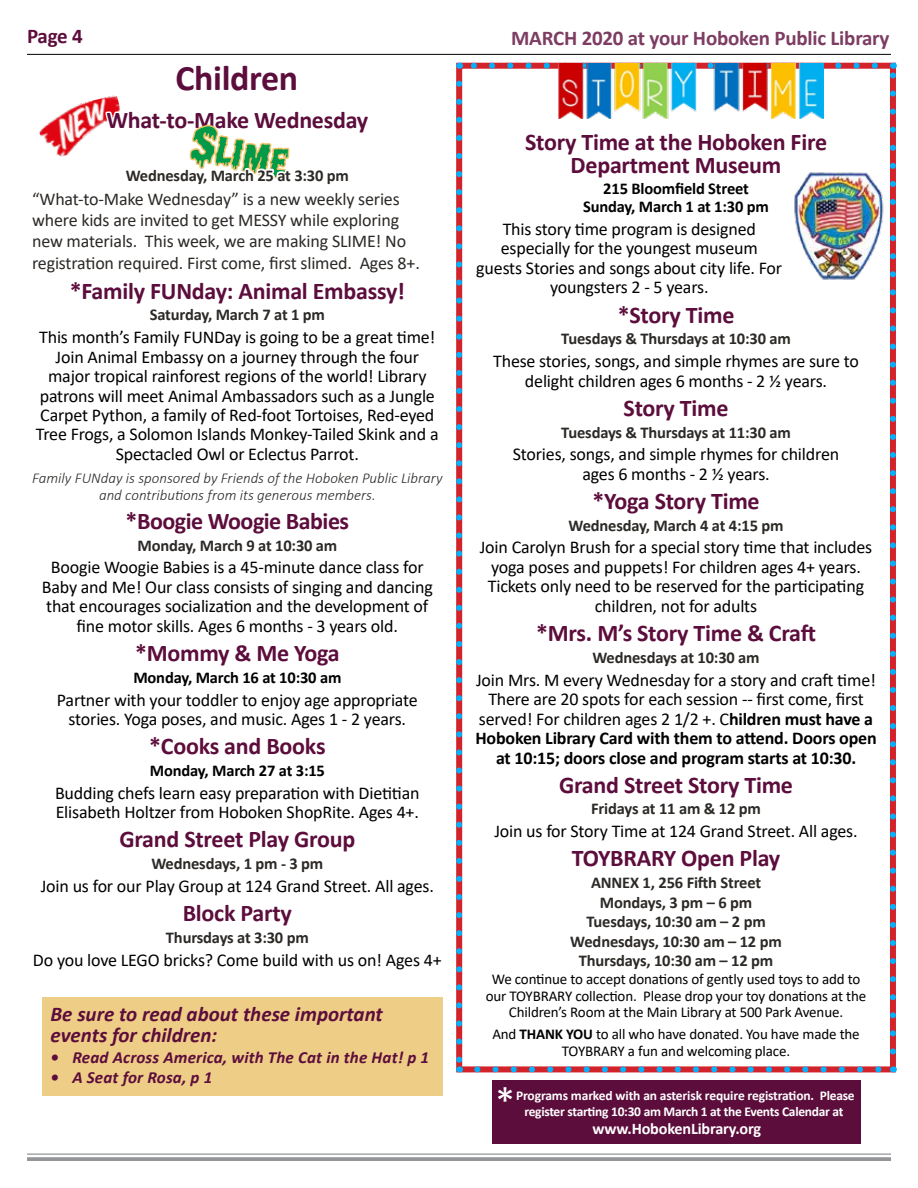
<style>
.page{position:relative;width:918px;height:1188px;background:#fff}
.page>*{position:absolute;margin:0;border:0;box-sizing:border-box;transform-origin:0 0}
.t1{font:40.5px "Calibri";color:#fff}
.t2{font:italic 36.45px "Shlop";color:#009a49;scale:1.39 1}
.t3{font:700 36px "Calibri";letter-spacing:-.01em;color:#5c0d3c}
.t4{font:700 24px/22.5px "Calibri";letter-spacing:-.01em;color:#5c0d3c;text-align:center}
.t5{font:italic 700 21px/21px "Calibri";color:#5c0d3c}
.t6{font:700 21px "Calibri";letter-spacing:-.01em;color:#7d3d63}
.t7{font:700 21px "Calibri";color:#5c0d3c}
.t8{font:18px/19.5px "Calibri";letter-spacing:-.01em;color:#000;text-align:center}
.t9{font:18px/21.5px "Calibri";letter-spacing:-.01em;color:#2c2926}
.t10{font:italic 700 16.95px "Calibri";letter-spacing:.01em;color:#5c0d3c}
.t11{font:700 16.5px/19.5px "Calibri";letter-spacing:-.01em;color:#2c2926;text-align:center}
.t12{font:700 16.5px/18px "Calibri";letter-spacing:-.01em;color:#000;text-align:center}
.t13{font:700 16.2px "Calibri";letter-spacing:-.01em;color:#fff}
.t14{font:15px/16.5px "Calibri";letter-spacing:-.01em;color:#000;text-align:center}
.t15{font:italic 300 15px/16.5px "Calibri";color:#2c2926;text-align:center}
.t16{font:700 13.5px/16.2px "Calibri";letter-spacing:-.02em;color:#fff;text-align:center}
.s1{font-weight:700}
</style>
<div class="page">
<hr style="left:27px;top:1153px;width:864px;height:2px;background:#939598">
<svg style="left:27px;top:1157px;width:864px;height:4px;fill:#939598"></svg>
<hr style="left:27px;top:54px;width:864px;height:1px;background:#000">
<svg style="left:456px;top:84px;width:6px;height:976px"></svg>
<svg style="left:477px;top:1066px;width:407px;height:6px"></svg>
<svg style="left:890px;top:75px;width:6px;height:977px"></svg>
<svg style="left:468px;top:63px;width:407px;height:6px"></svg>
<img style="left:559px;top:63px;width:265px;height:56px">
<div style="left:493px;top:1080px;width:368px;height:64px;background:#5c0d3c"></div>
<img style="left:794px;top:170px;width:97px;height:112px">
<img style="left:39px;top:98px;width:64px;height:59px">
<svg style="left:103px;top:95px;width:187px;height:84px"></svg>
<div style="left:42px;top:997px;width:401px;height:98px;background:#eecd86"></div>
<p class="t7" style="left:27px;top:21px;width:57px">Page 4</p>
<p class="t6" style="left:511px;top:23px;width:380px">MARCH 2020 at your Hoboken Public Library</p>
<h3 class="t3" style="left:176px;top:52px;width:124px">Children</h3>
<h3 class="t4" style="left:106px;top:109px;width:263px">What-to-Make Wednesday</h3>
<p class="t11" style="left:126px;top:165px;width:225px">Wednesday, March 25 at 3:30 pm</p>
<h2 class="t2" style="left:190px;top:135px;width:76px"><sup>S</sup>LIME</h2>
<p class="t9" style="left:32px;top:188px;width:389px">“What-to-Make Wednesday” is a new weekly series where kids are invited to get MESSY while exploring new materials. This week, we are making SLIME! No registration required. First come, first slimed. Ages 8+.</p>
<h3 class="t4" style="left:70px;top:279px;width:337px">*Family FUNday: Animal Embassy!</h3>
<p class="t11" style="left:150px;top:305px;width:177px">Saturday, March 7 at 1 pm</p>
<p class="t8" style="left:36px;top:327px;width:404px">This month’s Family FUNDay is going to be a great time!<br>Join Animal Embassy on a journey through the four major tropical rainforest regions of the world! Library patrons will meet Animal Ambassadors such as a Jungle Carpet Python, a family of Red-foot Tortoises, Red-eyed Tree Frogs, a Solomon Islands Monkey-Tailed Skink and a Spectacled Owl or Eclectus Parrot.</p>
<p class="t15" style="left:32px;top:470px;width:412px">Family FUNday is sponsored by Friends of the Hoboken Public Library and contributions from its generous members.</p>
<h3 class="t4" style="left:126px;top:509px;width:225px">*Boogie Woogie Babies</h3>
<p class="t11" style="left:137px;top:535px;width:201px">Monday, March 9 at 10:30 am</p>
<p class="t8" style="left:42px;top:557px;width:393px">Boogie Woogie Babies is a 45-minute dance class for Baby and Me! Our class consists of singing and dancing that encourages socialization and the development of fine motor skills. Ages 6 months - 3 years old.</p>
<h3 class="t4" style="left:135px;top:642px;width:206px">*Mommy &amp; Me Yoga</h3>
<p class="t12" style="left:133px;top:668px;width:210px">Monday, March 16 at 10:30 am</p>
<p class="t8" style="left:57px;top:689px;width:363px">Partner with your toddler to enjoy age appropriate stories. Yoga poses, and music. Ages 1 - 2 years.</p>
<h3 class="t4" style="left:149px;top:735px;width:178px">*Cooks and Books</h3>
<p class="t12" style="left:150px;top:761px;width:177px">Monday, March 27 at 3:15</p>
<p class="t8" style="left:55px;top:783px;width:366px;text-align:left">Budding chefs learn easy preparation with Dietitian<br>Elisabeth Holtzer from Hoboken ShopRite. Ages 4+.</p>
<h3 class="t4" style="left:119px;top:828px;width:237px">Grand Street Play Group</h3>
<p class="t11" style="left:151px;top:854px;width:173px">Wednesdays, 1 pm - 3 pm</p>
<p class="t8" style="left:41px;top:876px;width:395px">Join us for our Play Group at 124 Grand Street. All ages.</p>
<h3 class="t4" style="left:183px;top:902px;width:111px">Block Party</h3>
<p class="t11" style="left:166px;top:927px;width:144px">Thursdays at 3:30 pm</p>
<p class="t8" style="left:33px;top:949px;width:410px">Do you love LEGO bricks? Come build with us on! Ages 4+</p>
<p class="t5" style="left:51px;top:1003px;width:334px">Be sure to read about these important events for children:</p>
<p class="t10" style="left:51px;top:1045px;width:380px">• Read Across America, with The Cat in the Hat! p 1</p>
<p class="t10" style="left:51px;top:1065px;width:163px">• A Seat for Rosa, p 1</p>
<h3 class="t4" style="left:525px;top:131px;width:304px">Story Time at the Hoboken Fire<br>Department Museum</h3>
<p class="t12" style="left:583px;top:180px;width:187px">215 Bloomfield Street<br>Sunday, March 1 at 1:30 pm</p>
<p class="t8" style="left:476px;top:219px;width:307px">This story time program is designed especially for the youngest museum guests Stories and songs about city life. For youngsters 2 - 5 years.</p>
<h3 class="t4" style="left:618px;top:303px;width:118px">*Story Time</h3>
<p class="t11" style="left:561px;top:329px;width:231px">Tuesdays &amp; Thursdays at 10:30 am</p>
<p class="t8" style="left:493px;top:351px;width:367px">These stories, songs, and simple rhymes are sure to delight children ages 6 months - 2 ½ years.</p>
<h3 class="t4" style="left:624px;top:396px;width:106px">Story Time</h3>
<p class="t11" style="left:561px;top:422px;width:231px">Tuesdays &amp; Thursdays at 11:30 am</p>
<p class="t8" style="left:513px;top:444px;width:328px">Stories, songs, and simple rhymes for children ages 6 months - 2 ½ years.</p>
<h3 class="t4" style="left:592px;top:489px;width:169px">*Yoga Story Time</h3>
<p class="t11" style="left:569px;top:515px;width:217px">Wednesday, March 4 at 4:15 pm</p>
<p class="t8" style="left:480px;top:537px;width:394px">Join Carolyn Brush for a special story time that includes yoga poses and puppets! For children ages 4+ years.<br>Tickets only need to be reserved for the participating children, not for adults</p>
<h3 class="t4" style="left:536px;top:622px;width:281px">*Mrs. M’s Story Time &amp; Craft</h3>
<p class="t11" style="left:592px;top:647px;width:169px">Wednesdays at 10:30 am</p>
<p class="t8" style="left:475px;top:669px;width:403px">Join Mrs. M every Wednesday for a story and craft time!<br>There are 20 spots for each session -- first come, first served! For children ages 2 1/2 +. C<span class="s1">hildren must have a Hoboken Library Card with them to attend. Doors open at 10:15; doors close and program starts at 10:30.</span></p>
<h3 class="t4" style="left:559px;top:773px;width:235px">Grand Street Story Time</h3>
<p class="t11" style="left:591px;top:799px;width:171px">Fridays at 11 am &amp; 12 pm</p>
<p class="t8" style="left:494px;top:821px;width:365px">Join us for Story Time at 124 Grand Street. All ages.</p>
<h3 class="t4" style="left:572px;top:847px;width:210px">TOYBRARY Open Play</h3>
<p class="t11" style="left:570px;top:873px;width:213px">ANNEX 1, 256 Fifth Street<br>Mondays, 3 pm – 6 pm<br>Tuesdays, 10:30 am – 2 pm<br>Wednesdays, 10:30 am – 12 pm<br>Thursdays, 10:30 am – 12 pm</p>
<p class="t14" style="left:486px;top:971px;width:382px">We continue to accept donations of gently used toys to add to our TOYBRARY collection. Please drop your toy donations at the<br>Children’s Room at the Main Library at 500 Park Avenue.</p>
<p class="t14" style="left:492px;top:1026px;width:369px">And <span class="s1">THANK YOU</span> to all who have donated. You have made the<br>TOYBRARY a fun and welcoming place.</p>
<h1 class="t1" style="left:495px;top:1073px;width:22px">*</h1>
<p class="t16" style="left:516px;top:1087px;width:340px">Programs marked with an asterisk require registration. Please register starting 10:30 am March 1 at the Events Calendar at</p>
<p class="t13" style="left:593px;top:1117px;width:170px">www.HobokenLibrary.org</p>
</div>
